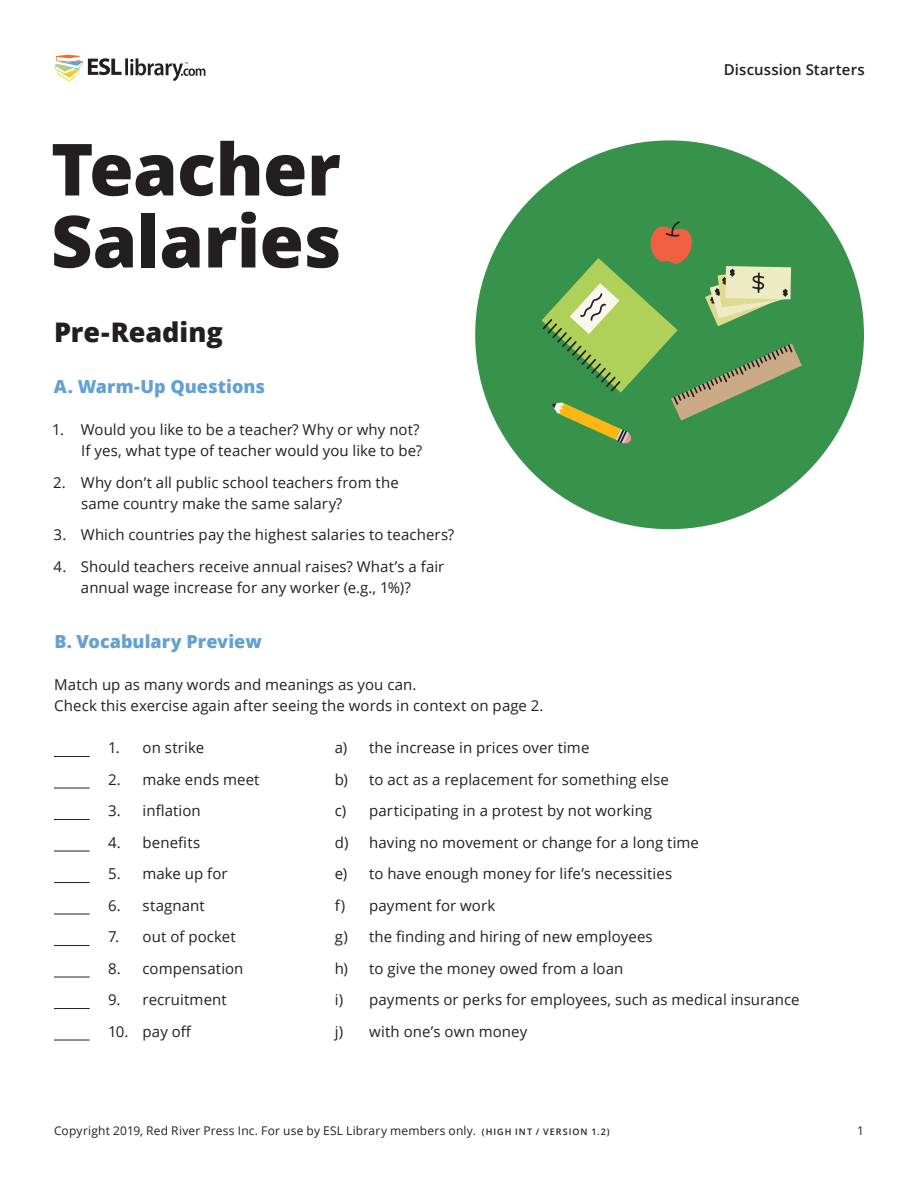
<style>
.page{position:relative;width:918px;height:1188px;background:#fff}
.page>*{position:absolute;margin:0;border:0;box-sizing:border-box;transform-origin:0 0}
.t1{font:800 72px/72px "Open Sans";letter-spacing:-.01em;color:#231f20}
.t2{font:800 27px "Open Sans";color:#231f20}
.t3{font:800 18px "Open Sans";color:#63a1d2}
.t4{font:15px/31.5px "Open Sans";letter-spacing:.005em;color:#231f20}
.t5{font:600 15px "Open Sans";letter-spacing:.01em;color:#231f20}
.t6{font:12px "Open Sans";letter-spacing:.015em;color:#231f20}
.s1{font-weight:600;font-size:9px}
</style>
<div class="page">
<svg style="left:54px;top:54px;width:151px;height:27px"></svg>
<div style="left:475px;top:140px;width:389px;height:389px;background:#37924b;border-radius:194px"></div>
<svg style="left:541px;top:221px;width:261px;height:223px"></svg>
<hr style="left:54px;top:756px;width:36px;height:1px;background:#231f20">
<hr style="left:54px;top:788px;width:36px;height:1px;background:#231f20">
<hr style="left:54px;top:819px;width:36px;height:1px;background:#231f20">
<hr style="left:54px;top:851px;width:36px;height:1px;background:#231f20">
<hr style="left:54px;top:882px;width:36px;height:1px;background:#231f20">
<hr style="left:54px;top:914px;width:36px;height:1px;background:#231f20">
<hr style="left:54px;top:945px;width:36px;height:1px;background:#231f20">
<hr style="left:54px;top:977px;width:36px;height:1px;background:#231f20">
<hr style="left:54px;top:1008px;width:36px;height:1px;background:#231f20">
<hr style="left:54px;top:1040px;width:36px;height:1px;background:#231f20">
<h1 class="t1" style="left:51px;top:130px;width:292px">Teacher<br>Salaries</h1>
<h2 class="t2" style="left:54px;top:312px;width:170px">Pre-Reading</h2>
<p class="t3" style="left:54px;top:373px;width:213px">A. Warm-Up Questions</p>
<p class="t4" style="left:52px;top:419px;width:371px;line-height:21px;text-align:right">1. Would you like to be a teacher? Why or why not?<br>If yes, what type of teacher would you like to be?</p>
<p class="t4" style="left:81px;top:471px;width:319px;line-height:21px;text-indent:-28px">2. Why don’t all public school teachers from the same country make the same salary?</p>
<p class="t4" style="left:54px;top:519px;width:402px">3. Which countries pay the highest salaries to teachers?</p>
<p class="t4" style="left:54px;top:555px;width:392px;line-height:21px;text-align:center">4. Should teachers receive annual raises? What’s a fair annual wage increase for any worker (e.g., 1%)?</p>
<p class="t3" style="left:54px;top:628px;width:209px">B. Vocabulary Preview</p>
<p class="t4" style="left:54px;top:674px;width:491px;line-height:21px">Match up as many words and meanings as you can.<br>Check this exercise again after seeing the words in context on page 2.</p>
<p class="t5" style="left:724px;top:59px;width:142px">Discussion Starters</p>
<p class="t4" style="left:108px;top:732px;width:22px">1.<br>2.<br>3.<br>4.<br>5.<br>6.<br>7.<br>8.<br>9.<br>10.</p>
<p class="t4" style="left:143px;top:732px;width:119px">on strike<br>make ends meet inflation benefits<br>make up for stagnant<br>out of pocket compensation recruitment<br>pay off</p>
<p class="t4" style="left:335px;top:732px;width:15px">a) b) c) d) e) f) g) h) i) j)</p>
<p class="t4" style="left:369px;top:732px;width:432px">the increase in prices over time<br>to act as a replacement for something else<br>participating in a protest by not working<br>having no movement or change for a long time<br>to have enough money for life’s necessities<br>payment for work<br>the finding and hiring of new employees<br>to give the money owed from a loan<br>payments or perks for employees, such as medical insurance with one’s own money</p>
<p class="t6" style="left:54px;top:1122px;width:557px">Copyright 2019, Red River Press Inc. For use by ESL Library members only. <span class="s1">(HIGH INT / VERSION 1.2)</span></p>
<p class="t6" style="left:857px;top:1122px;width:8px">1</p>
</div>
